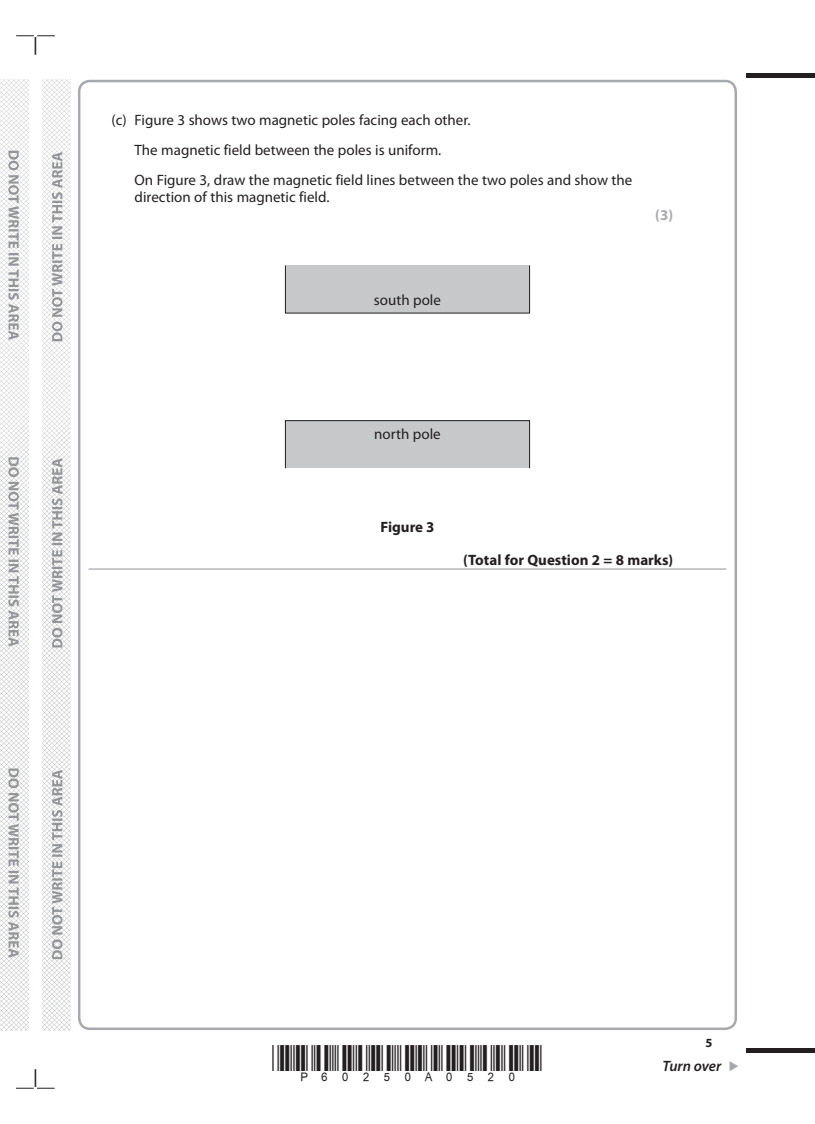
<style>
.page{position:relative;width:815px;height:1124px;background:#fff}
.page>*{position:absolute;margin:0;border:0;box-sizing:border-box;transform-origin:0 0}
.t1{font:15px/30px "Myriad Pro";color:#231f20}
.t2{font:700 15px "Myriad Pro";color:#231f20}
.t3{font:italic 600 15px "Myriad Pro";letter-spacing:-.005em;color:#231f20}
.t4{font:700 15px "Myriad Pro";color:#a8a9ad}
.t5{font:700 12.5px "Myriad Pro";color:#231f20}
</style>
<div class="page">
<hr style="left:746px;top:73px;width:69px;height:4px;background:#231f20">
<div style="left:746px;top:1047px;width:69px;height:5px;background:#231f20"></div>
<svg style="left:729px;top:1061px;width:9px;height:10px"></svg>
<svg style="left:16px;top:35px;width:39px;height:20px"></svg>
<svg style="left:16px;top:1069px;width:39px;height:19px"></svg>
<img style="left:0;top:80px;width:28px;height:949px">
<svg style="left:8px;top:151px;width:11px;height:806px"></svg>
<img style="left:43px;top:80px;width:28px;height:949px">
<svg style="left:52px;top:152px;width:10px;height:806px"></svg>
<hr style="left:89px;top:568px;width:637px;height:1px;background:#a8a9ad">
<svg style="left:285px;top:265px;width:245px;height:203px"></svg>
<p class="t1" style="left:135px;top:104px;width:499px;text-indent:-23px">(c) Figure 3 shows two magnetic poles facing each other.<br>The magnetic field between the poles is uniform.<br>On Figure 3, draw the magnetic field lines between the two poles and show the</p>
<p class="t1" style="left:135px;top:182px;width:196px">direction of this magnetic field.</p>
<p class="t4" style="left:655px;top:205px;width:20px">(3)</p>
<p class="t1" style="left:374px;top:285px;width:69px">south pole</p>
<p class="t1" style="left:374px;top:419px;width:68px">north pole</p>
<p class="t2" style="left:380px;top:517px;width:56px">Figure 3</p>
<p class="t2" style="left:463px;top:550px;width:212px">(Total for Question 2 = 8 marks)</p>
<p class="t5" style="left:705px;top:1034px;width:8px">5</p>
<p class="t3" style="left:663px;top:1056px;width:60px">Turn over</p>
</div>
